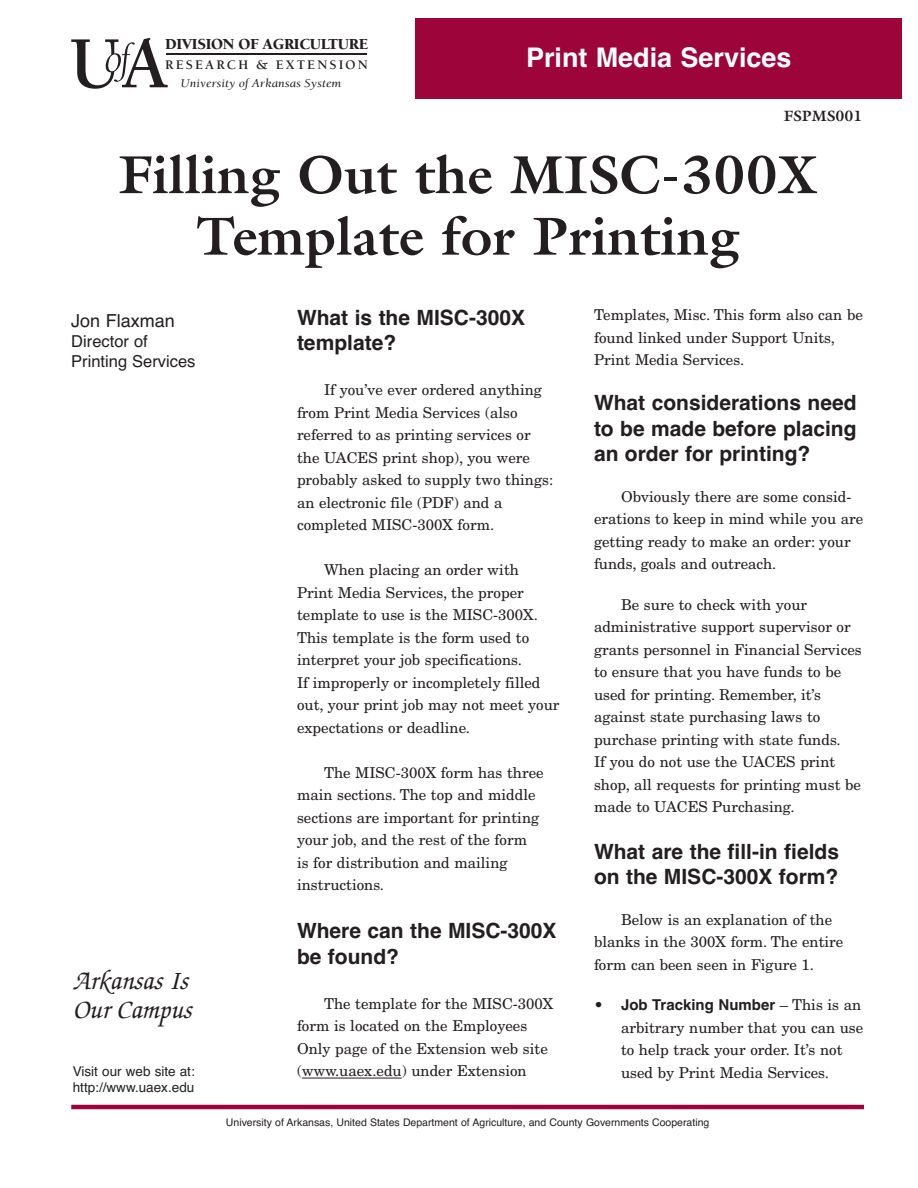
<style>
.page{position:relative;width:918px;height:1188px;background:#fff}
.page>*{position:absolute;margin:0;border:0;box-sizing:border-box;transform-origin:0 0}
.t1{font:700 54px/61.5px "Galliard";color:#231f20;text-align:center}
.t2{font:italic 500 27px/28.5px "Zapf Chancery";color:#231f20}
.t3{font:700 27px "Helvetica";color:#fff}
.t4{font:700 21px/25.5px "Helvetica";color:#231f20}
.t5{font:18px "Helvetica";color:#231f20}
.t6{font:16.5px/19.8px "Helvetica";color:#231f20}
.t7{font:900 15.75px "Berkeley";letter-spacing:-.02em;color:#231f20}
.t8{font:15px/22.5px "New Century Schlbk";color:#231f20}
.t9{font:700 15px "Galliard";color:#231f20}
.t10{font:13.5px/16.2px "Helvetica";color:#231f20}
.t11{font:700 13.5px "Berkeley";letter-spacing:.155em;color:#231f20}
.t12{font:italic 12.15px "Berkeley";color:#231f20;scale:1.09 1}
.t13{font:10.5px "Helvetica";color:#231f20}
.s1{font-family:"Helvetica";font-weight:700}
</style>
<div class="page">
<hr style="left:302px;top:1078px;width:100px;height:1px;background:#231f20">
<hr style="left:166px;top:54px;width:201px;height:1px;background:#231f20">
<hr style="left:71px;top:1105px;width:793px;height:4px;background:#9d053a">
<div style="left:416px;top:18px;width:486px;height:81px;background:#9d053a"></div>
<svg style="left:71px;top:38px;width:97px;height:51px"></svg>
<h5 class="t7" style="left:165px;top:37px;width:205px">DIVISION OF AGRICULTURE</h5>
<h6 class="t11" style="left:165px;top:60px;width:204px">RESEARCH &amp; EXTENSION</h6>
<p class="t12" style="left:181px;top:78px;width:149px">University of Arkansas System</p>
<p class="t3" style="left:526px;top:42px;width:267px">Print Media Services</p>
<p class="t9" style="left:784px;top:107px;width:80px">FSPMS001</p>
<h1 class="t1" style="left:119px;top:144px;width:700px">Filling Out the MISC-300X<br>Template for Printing</h1>
<p class="t5" style="left:71px;top:310px;width:105px">Jon Flaxman</p>
<p class="t6" style="left:71px;top:332px;width:126px">Director of<br>Printing Services</p>
<h2 class="t2" style="left:73px;top:969px;width:120px">Arkansas Is<br>Our Campus</h2>
<p class="t10" style="left:73px;top:1063px;width:124px">Visit our web site at: http://www.uaex.edu</p>
<h2 class="t4" style="left:297px;top:305px;width:230px">What is the MISC-300X template?</h2>
<p class="t8" style="left:297px;top:380px;width:258px;text-indent:27px">If you’ve ever ordered anything from Print Media Services (also referred to as printing services or the UACES print shop), you were probably asked to supply two things: an electronic file (PDF) and a completed MISC-300X form.</p>
<p class="t8" style="left:297px;top:560px;width:264px;text-indent:27px">When placing an order with<br>Print Media Services, the proper template to use is the MISC-300X.<br>This template is the form used to interpret your job specifications.<br>If improperly or incompletely filled out, your print job may not meet your expectations or deadline.</p>
<p class="t8" style="left:297px;top:763px;width:248px;text-indent:27px">The MISC-300X form has three main sections. The top and middle sections are important for printing your job, and the rest of the form<br>is for distribution and mailing instructions.</p>
<h2 class="t4" style="left:297px;top:918px;width:261px">Where can the MISC-300X be found?</h2>
<p class="t8" style="left:297px;top:994px;width:258px;text-indent:27px">The template for the MISC-300X form is located on the Employees<br>Only page of the Extension web site (www.uaex.edu) under Extension</p>
<p class="t8" style="left:594px;top:305px;width:270px">Templates, Misc. This form also can be found linked under Support Units,<br>Print Media Services.</p>
<h2 class="t4" style="left:594px;top:390px;width:264px;text-align:justify">What considerations need to be made before placing an order for printing?</h2>
<p class="t8" style="left:594px;top:487px;width:271px;text-indent:27px">Obviously there are some consid&shy;erations to keep in mind while you are getting ready to make an order: your funds, goals and outreach.</p>
<p class="t8" style="left:594px;top:595px;width:269px;text-indent:27px">Be sure to check with your administrative support supervisor or grants personnel in Financial Services to ensure that you have funds to be used for printing. Remember, it’s against state purchasing laws to purchase printing with state funds.<br>If you do not use the UACES print shop, all requests for printing must be made to UACES Purchasing.</p>
<h2 class="t4" style="left:594px;top:839px;width:247px">What are the fill-in fields on the MISC-300X form?</h2>
<p class="t8" style="left:594px;top:910px;width:251px;text-indent:27px">Below is an explanation of the blanks in the 300X form. The entire form can been seen in Figure 1.</p>
<p class="t8" style="left:621px;top:995px;width:244px;text-indent:-27px">• <span class="s1">Job Tracking Number</span> – This is an arbitrary number that you can use to help track your order. It’s not used by Print Media Services.</p>
<p class="t13" style="left:226px;top:1116px;width:485px">University of Arkansas, United States Department of Agriculture, and County Governments Cooperating</p>
</div>
